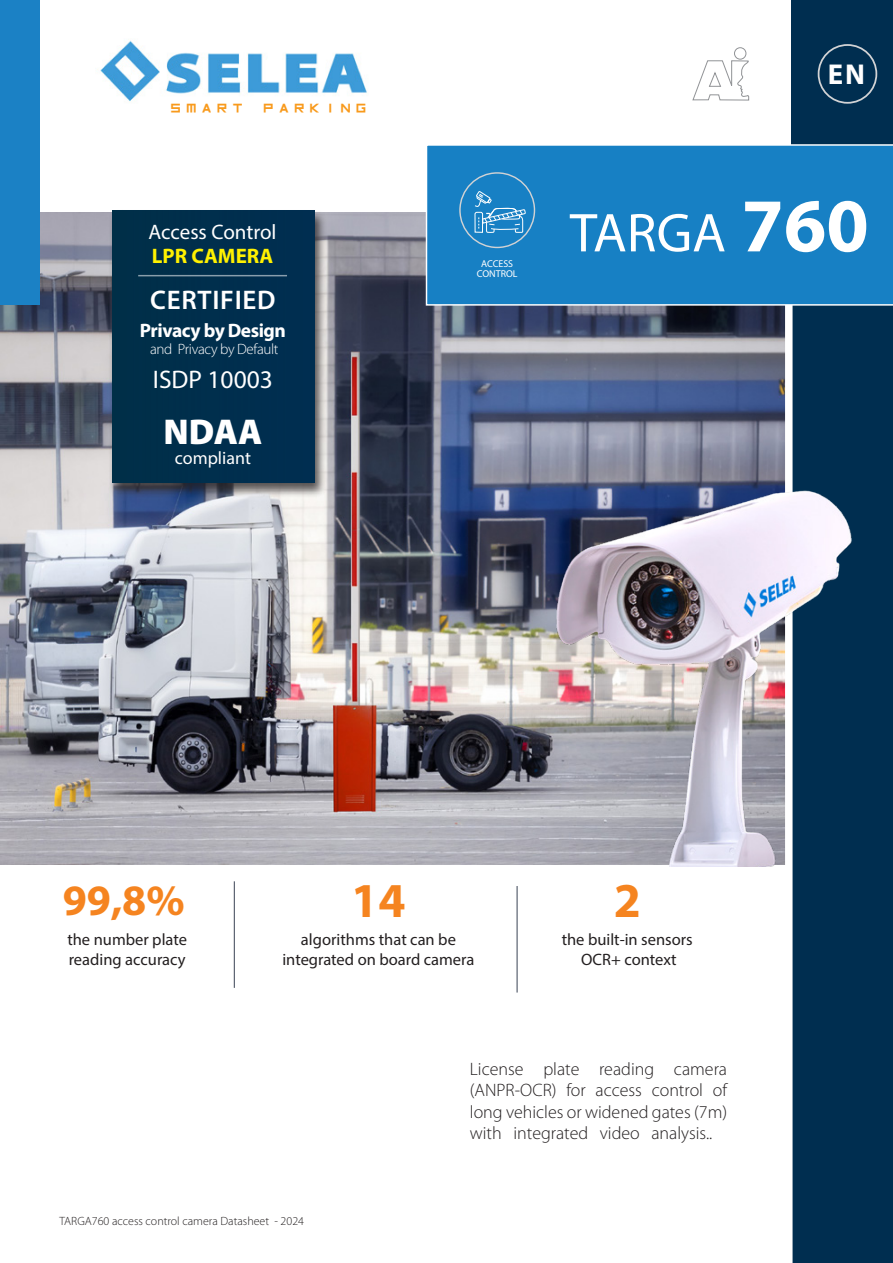
<style>
.page{position:relative;width:893px;height:1263px;background:#fff}
.page>*{position:absolute;margin:0;border:0;box-sizing:border-box;transform-origin:0 0}
.t1{font:55.05px "Myriad Pro";color:#fff}
.Body_Text{font:700 48.9px "Myriad Pro";color:#f58420}
.Body_Text-2{font:700 43.5px "Myriad Pro";color:#f58420}
.t2{font:900 36px "Myriad Pro";color:#fff}
.t3{font:700 28.8px "Myriad Pro";color:#fff}
.t4{font:28.05px "Inversionz Unboxed";letter-spacing:-.075em;color:#f89a1c}
.t5{font:600 27px "Myriad Pro";letter-spacing:.025em;color:#fff}
.t6{font:25.5px "Myriad Pro";color:#fff}
.t7{font:21px "Myriad Pro";letter-spacing:-.005em;color:#fff}
.t8{font:700 21px "Myriad Pro";color:#fff101}
.t9{font:700 19.5px "Myriad Pro";letter-spacing:-.025em;color:#fff}
.t10{font:300 18px/21.6px "Myriad Pro";color:#231f20;text-align:justify}
.t11{font:18px "Myriad Pro";color:#fff}
.t12{font:16.5px/19.8px "Myriad Pro";color:#231f20}
.t13{font:300 15px "Myriad Pro";letter-spacing:-.025em;color:#fff}
.t14{font:300 12px "Myriad Pro";color:#231f20}
.t15{font:9.9px "Myriad Pro";color:#fff}
.s1{font-weight:700;font-size:76.5px}
</style>
<div class="page">
<img style="left:0;top:213px;width:785px;height:651px">
<div style="left:109px;top:210px;width:218px;height:288px;background:#231f20;opacity:.75"></div>
<div style="left:113px;top:210px;width:202px;height:273px;background:#002e4d"></div>
<img style="left:97px;top:40px;width:270px;height:63px">
<div style="left:0;top:0;width:39px;height:305px;background:#1b81c5"></div>
<div style="left:792px;top:0;width:101px;height:1263px;background:#002e50"></div>
<svg style="left:692px;top:60px;width:58px;height:41px"></svg>
<div style="left:734px;top:47px;width:12px;height:13px;border:1px solid #919396;border-radius:50%"></div>
<div style="left:818px;top:44px;width:59px;height:60px;border:2px solid #d2d3d5;border-radius:50%"></div>
<div style="left:426px;top:144px;width:467px;height:162px;background:#1780c4"></div>
<img style="left:545px;top:465px;width:307px;height:401px">
<hr style="left:138px;top:275px;width:149px;height:1px;background:#fff">
<hr style="left:517px;top:886px;width:1px;height:106px;background:#394253">
<hr style="left:234px;top:881px;width:1px;height:107px;background:#394253">
<div style="left:459px;top:172px;width:76px;height:76px;border:1px solid #d1d2d4;border-radius:50%"></div>
<svg style="left:474px;top:190px;width:52px;height:44px;background:#3f96ce"></svg>
<p class="t4" style="left:168px;top:90px;width:204px">Smart PARKING</p>
<p class="t7" style="left:149px;top:219px;width:129px">Access Control</p>
<p class="t8" style="left:152px;top:242px;width:123px">LPR CAMERA</p>
<p class="t5" style="left:150px;top:283px;width:127px">CERTIFIED</p>
<p class="t9" style="left:140px;top:318px;width:147px">Privacy by Design</p>
<p class="t13" style="left:150px;top:340px;width:130px">and Privacy by Default</p>
<p class="t6" style="left:153px;top:364px;width:122px">ISDP 10003</p>
<p class="t2" style="left:163px;top:412px;width:100px">NDAA</p>
<p class="t11" style="left:175px;top:447px;width:78px">compliant</p>
<p class="t15" style="left:481px;top:257px;width:33px">ACCESS</p>
<p class="t15" style="left:477px;top:267px;width:42px">CONTROL</p>
<p class="t3" style="left:828px;top:55px;width:39px">EN</p>
<p class="t1" style="left:570px;top:199px;width:300px">TARGA <span class="s1">760</span></p>
<p class="Body_Text-2" style="left:63px;top:872px;width:124px">99,8%</p>
<p class="t12" style="left:67px;top:929px;width:121px">the number plate reading accuracy</p>
<p class="Body_Text" style="left:351px;top:868px;width:56px">14</p>
<p class="t12" style="left:282px;top:929px;width:194px;text-align:center">algorithms that can be integrated on board camera</p>
<p class="Body_Text" style="left:614px;top:868px;width:29px">2</p>
<p class="t12" style="left:562px;top:929px;width:133px">the built-in sensors</p>
<p class="t12" style="left:581px;top:949px;width:97px">OCR+ context</p>
<p class="t14" style="left:60px;top:1214px;width:246px">TARGA760 access control camera Datasheet - 2024</p>
<p class="t10" style="left:470px;top:1057px;width:259px">License plate reading camera (ANPR-OCR) for access control of long vehicles or widened gates (7m) with integrated video analysis..</p>
</div>
